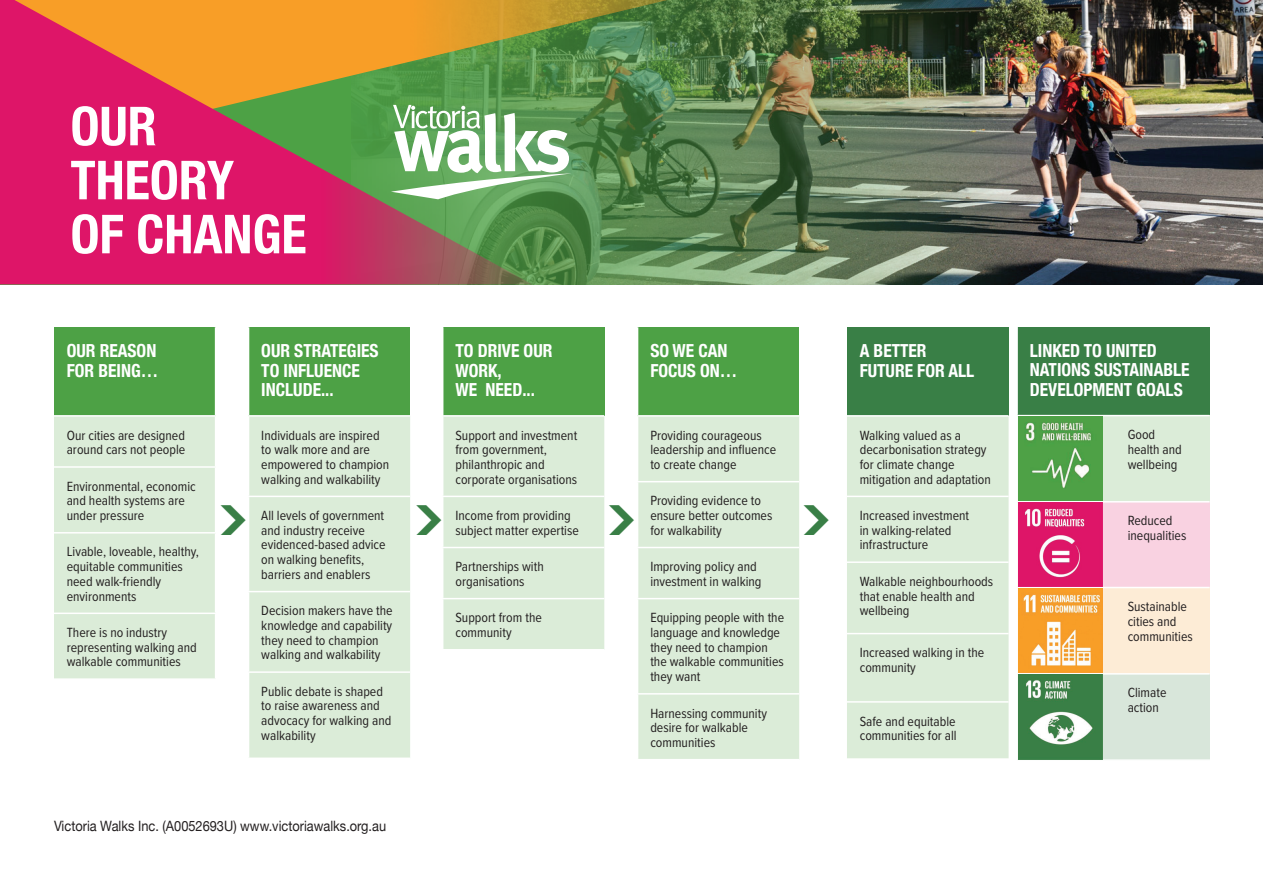
<style>
.page{position:relative;width:1263px;height:893px;background:#fff}
.page>*{position:absolute;margin:0;border:0;box-sizing:border-box;transform-origin:0 0}
.t1{font:700 condensed 53.85px/54px "Helvetica Neue";color:#fff}
.t2{font:36px "Arrowstfb";color:#397f46}
.t3{font:700 condensed 18px/19.5px "Helvetica Neue";color:#fff}
.t4{font:14.25px "Helvetica Neue";color:#231f20;scale:.9 1}
.t5{font:13.8px/14.7px "Proxima Nova Cond";color:#231f20}
</style>
<div class="page">
<img style="left:532px;top:0;width:731px;height:284px">
<svg style="left:532px;top:0;width:192px;height:178px;background:#598448"></svg>
<svg style="left:0;top:0;width:532px;height:284px;background:#c55352"></svg>
<svg style="left:391px;top:105px;width:181px;height:94px"></svg>
<div style="left:1017px;top:327px;width:192px;height:89px;background:#397f46"></div>
<div style="left:1017px;top:416px;width:192px;height:86px;background:#dbecd8"></div>
<div style="left:1017px;top:502px;width:192px;height:85px;background:#f9d2e1"></div>
<div style="left:1017px;top:587px;width:192px;height:87px;background:#fdecd6"></div>
<div style="left:1017px;top:674px;width:192px;height:86px;background:#d8e6da"></div>
<hr style="left:1016px;top:501px;width:193px;height:1px;background:#fff">
<hr style="left:1016px;top:327px;width:2px;height:88px;background:#fff">
<hr style="left:1016px;top:587px;width:193px;height:1px;background:#fff">
<hr style="left:1016px;top:673px;width:193px;height:2px;background:#fff">
<hr style="left:1016px;top:759px;width:194px;height:2px;background:#fff">
<hr style="left:1016px;top:416px;width:2px;height:85px;background:#fff">
<hr style="left:1016px;top:502px;width:2px;height:85px;background:#fff">
<hr style="left:1016px;top:588px;width:2px;height:85px;background:#fff">
<hr style="left:1016px;top:675px;width:2px;height:84px;background:#fff">
<hr style="left:1016px;top:415px;width:193px;height:1px;background:#fff">
<img style="left:1018px;top:416px;width:85px;height:257px">
<img style="left:1018px;top:675px;width:85px;height:84px">
<div style="left:54px;top:327px;width:162px;height:89px;background:#4da145"></div>
<div style="left:54px;top:417px;width:161px;height:261px;background:#dbecd8"></div>
<hr style="left:215px;top:327px;width:1px;height:88px;background:#fff">
<hr style="left:54px;top:466px;width:162px;height:2px;background:#fff">
<hr style="left:54px;top:532px;width:162px;height:2px;background:#fff">
<hr style="left:54px;top:613px;width:162px;height:1px;background:#fff">
<hr style="left:54px;top:415px;width:162px;height:2px;background:#fff">
<div style="left:249px;top:327px;width:161px;height:89px;background:#4da145"></div>
<div style="left:249px;top:417px;width:161px;height:340px;background:#dbecd8"></div>
<hr style="left:248px;top:496px;width:162px;height:1px;background:#fff">
<hr style="left:248px;top:591px;width:162px;height:1px;background:#fff">
<hr style="left:248px;top:671px;width:162px;height:2px;background:#fff">
<hr style="left:248px;top:415px;width:162px;height:2px;background:#fff">
<div style="left:443px;top:327px;width:161px;height:89px;background:#4da145"></div>
<div style="left:443px;top:417px;width:161px;height:232px;background:#dbecd8"></div>
<hr style="left:442px;top:496px;width:162px;height:1px;background:#fff">
<hr style="left:442px;top:547px;width:162px;height:1px;background:#fff">
<hr style="left:442px;top:598px;width:162px;height:1px;background:#fff">
<hr style="left:442px;top:415px;width:162px;height:2px;background:#fff">
<div style="left:638px;top:327px;width:161px;height:89px;background:#4da145"></div>
<div style="left:638px;top:417px;width:161px;height:342px;background:#dbecd8"></div>
<hr style="left:637px;top:481px;width:162px;height:1px;background:#fff">
<hr style="left:637px;top:547px;width:162px;height:1px;background:#fff">
<hr style="left:637px;top:598px;width:162px;height:1px;background:#fff">
<hr style="left:637px;top:693px;width:162px;height:2px;background:#fff">
<hr style="left:637px;top:415px;width:162px;height:2px;background:#fff">
<div style="left:847px;top:327px;width:161px;height:89px;background:#397f46"></div>
<div style="left:847px;top:417px;width:161px;height:341px;background:#dbecd8"></div>
<hr style="left:847px;top:496px;width:161px;height:1px;background:#fff">
<hr style="left:847px;top:561px;width:161px;height:2px;background:#fff">
<hr style="left:847px;top:633px;width:161px;height:1px;background:#fff">
<hr style="left:847px;top:701px;width:161px;height:2px;background:#fff">
<hr style="left:847px;top:415px;width:161px;height:2px;background:#fff">
<h1 class="t1" style="left:70px;top:95px;width:238px">OUR<br>THEORY<br>OF CHANGE</h1>
<h3 class="t3" style="left:67px;top:340px;width:93px">OUR REASON<br>FOR BEING…</h3>
<p class="t5" style="left:67px;top:427px;width:120px">Our cities are designed around cars not people</p>
<p class="t5" style="left:67px;top:478px;width:131px">Environmental, economic and health systems are under pressure</p>
<p class="t5" style="left:67px;top:544px;width:134px">Livable, loveable, healthy, equitable communities need walk-friendly environments</p>
<p class="t5" style="left:67px;top:624px;width:132px">There is no industry representing walking and walkable communities</p>
<h3 class="t3" style="left:261px;top:340px;width:119px">OUR STRATEGIES<br>TO INFLUENCE<br>INCLUDE...</h3>
<p class="t5" style="left:261px;top:427px;width:129px">Individuals are inspired to walk more and are empowered to champion walking and walkability</p>
<p class="t5" style="left:261px;top:507px;width:126px">All levels of government and industry receive evidenced-based advice on walking benefits, barriers and enablers</p>
<p class="t5" style="left:261px;top:603px;width:133px">Decision makers have the knowledge and capability they need to champion walking and walkability</p>
<p class="t5" style="left:261px;top:683px;width:132px">Public debate is shaped to raise awareness and advocacy for walking and walkability</p>
<h3 class="t3" style="left:455px;top:340px;width:98px">TO DRIVE OUR<br>WORK,<br>WE NEED...</h3>
<p class="t5" style="left:455px;top:427px;width:123px">Support and investment from government, philanthropic and corporate organisations</p>
<p class="t5" style="left:455px;top:507px;width:125px">Income from providing subject matter expertise</p>
<p class="t5" style="left:455px;top:559px;width:90px">Partnerships with organisations</p>
<p class="t5" style="left:455px;top:610px;width:88px">Support from the community</p>
<h3 class="t3" style="left:650px;top:340px;width:89px">SO WE CAN<br>FOCUS ON…</h3>
<p class="t5" style="left:650px;top:427px;width:127px">Providing courageous leadership and influence to create change</p>
<p class="t5" style="left:650px;top:493px;width:124px">Providing evidence to ensure better outcomes for walkability</p>
<p class="t5" style="left:650px;top:559px;width:113px">Improving policy and investment in walking</p>
<p class="t5" style="left:650px;top:610px;width:135px">Equipping people with the language and knowledge they need to champion the walkable communities they want</p>
<p class="t5" style="left:650px;top:705px;width:118px">Harnessing community desire for walkable communities</p>
<h2 class="t2" style="left:221px;top:504px;width:29px">M</h2>
<h2 class="t2" style="left:417px;top:504px;width:29px">M</h2>
<h2 class="t2" style="left:609px;top:504px;width:29px">M</h2>
<h2 class="t2" style="left:804px;top:504px;width:29px">M</h2>
<p class="t4" style="left:54px;top:816px;width:371px">Victoria Walks Inc. (A0052693U) www.victoriawalks.org.au</p>
<h3 class="t3" style="left:860px;top:340px;width:116px">A BETTER<br>FUTURE FOR ALL</h3>
<p class="t5" style="left:860px;top:427px;width:133px">Walking valued as a decarbonisation strategy for climate change mitigation and adaptation</p>
<p class="t5" style="left:860px;top:507px;width:111px">Increased investment in walking-related infrastructure</p>
<p class="t5" style="left:860px;top:573px;width:135px">Walkable neighbourhoods that enable health and wellbeing</p>
<p class="t5" style="left:860px;top:645px;width:126px">Increased walking in the community</p>
<p class="t5" style="left:860px;top:713px;width:99px">Safe and equitable communities for all</p>
<h3 class="t3" style="left:1030px;top:340px;width:161px">LINKED TO UNITED<br>NATIONS SUSTAINABLE<br>DEVELOPMENT GOALS</h3>
<p class="t5" style="left:1128px;top:427px;width:56px">Good health and wellbeing</p>
<p class="t5" style="left:1128px;top:513px;width:60px">Reduced inequalities</p>
<p class="t5" style="left:1128px;top:599px;width:67px">Sustainable cities and communities</p>
<p class="t5" style="left:1128px;top:685px;width:40px">Climate action</p>
</div>
